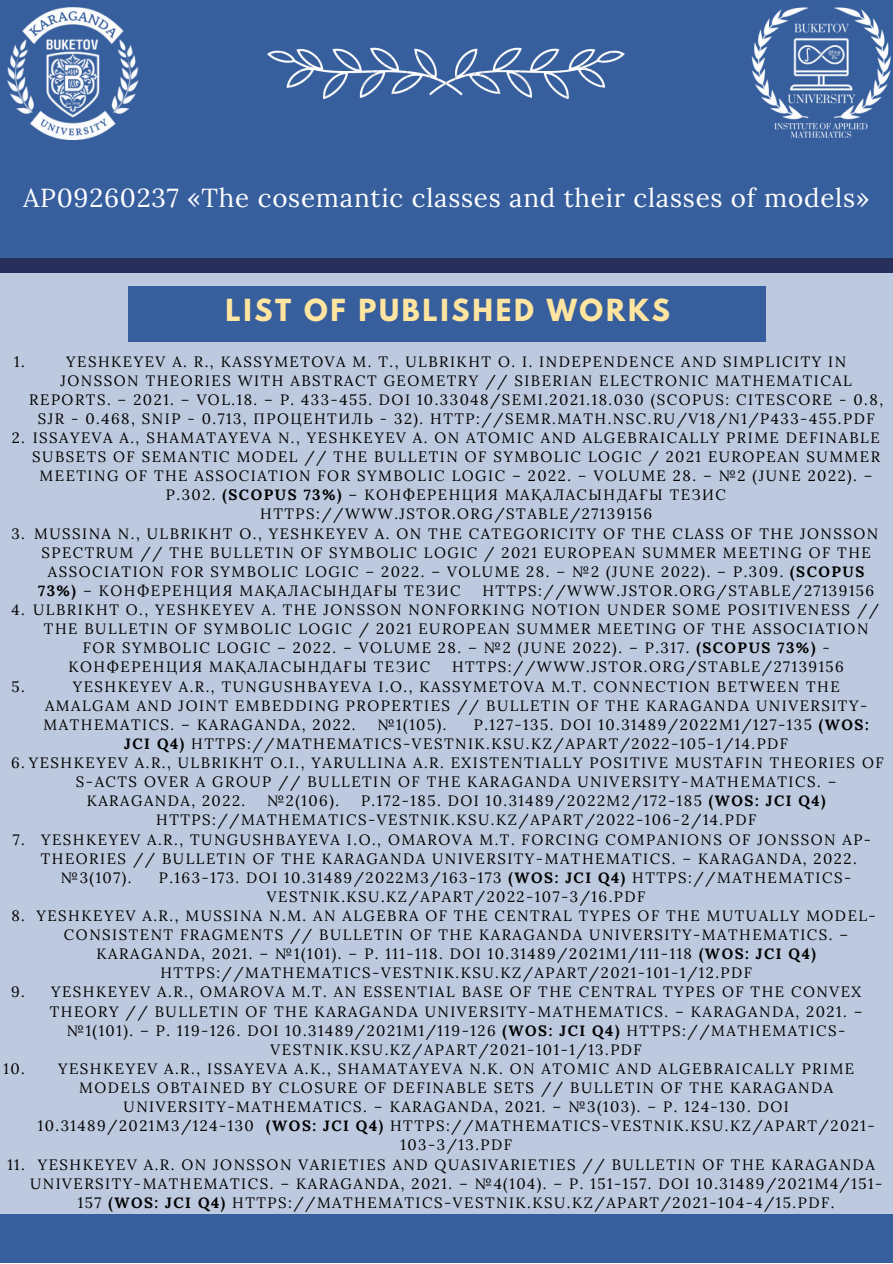
<style>
.page{position:relative;width:893px;height:1264px;background:#fff}
.page>*{position:absolute;margin:0;border:0;box-sizing:border-box;transform-origin:0 0}
.t1{font:700 27px "League Spartan";letter-spacing:.1em;color:#ffe5a0}
.t2{font:25.95px "Lora";letter-spacing:.03em;color:#fff}
.t3{font:15px/19px "Lora";letter-spacing:.1em;color:#000}
.s1{font-weight:700}
</style>
<div class="page">
<div style="left:0;top:0;width:892px;height:1262px;background:#375f9d"></div>
<div style="left:0;top:266px;width:892px;height:947px;background:#bcc9de"></div>
<div style="left:128px;top:286px;width:638px;height:56px;background:#375f9d"></div>
<div style="left:0;top:258px;width:892px;height:14px;background:#27305a"></div>
<img style="left:7px;top:8px;width:132px;height:131px">
<img style="left:751px;top:7px;width:140px;height:131px">
<img style="left:268px;top:47px;width:356px;height:52px">
<h2 class="t2" style="left:23px;top:181px;width:847px">АР09260237 «The cosemantic classes and their classes of models»</h2>
<h1 class="t1" style="left:225px;top:297px;width:446px">LIST OF PUBLISHED WORKS</h1>
<p class="t3" style="left:66px;top:351px;width:781px">YESHKEYEV A. R., KASSYMETOVA M. T., ULBRIKHT O. I. INDEPENDENCE AND SIMPLICITY IN</p>
<p class="t3" style="left:60px;top:370px;width:792px">JONSSON THEORIES WITH ABSTRACT GEOMETRY // SIBERIAN ELECTRONIC MATHEMATICAL</p>
<p class="t3" style="left:29px;top:390px;width:855px">REPORTS. – 2021. – VOL.18. – P. 433-455. DOI 10.33048/SEMI.2021.18.030 (SCOPUS: CITESCORE - 0.8,</p>
<p class="t3" style="left:38px;top:409px;width:838px">SJR - 0.468, SNIP - 0.713, ПРОЦЕНТИЛЬ - 32). HTTP://SEMR.MATH.NSC.RU/V18/N1/P433-455.PDF</p>
<p class="t3" style="left:33px;top:428px;width:848px">ISSAYEVA A., SHAMATAYEVA N., YESHKEYEV A. ON ATOMIC AND ALGEBRAICALLY PRIME DEFINABLE</p>
<p class="t3" style="left:32px;top:447px;width:849px">SUBSETS OF SEMANTIC MODEL // THE BULLETIN OF SYMBOLIC LOGIC / 2021 EUROPEAN SUMMER</p>
<p class="t3" style="left:40px;top:466px;width:834px">MEETING OF THE ASSOCIATION FOR SYMBOLIC LOGIC – 2022. – VOLUME 28. – №2 (JUNE 2022). –</p>
<p class="t3" style="left:166px;top:485px;width:561px">Р.302. <span class="s1">(SCOPUS 73%)</span> – КОНФЕРЕНЦИЯ МАҚАЛАСЫНДАҒЫ ТЕЗИС</p>
<p class="t3" style="left:260px;top:504px;width:393px">HTTPS://WWW.JSTOR.ORG/STABLE/27139156</p>
<p class="t3" style="left:34px;top:523px;width:845px">MUSSINA N., ULBRIKHT O., YESHKEYEV A. ON THE CATEGORICITY OF THE CLASS OF THE JONSSON</p>
<p class="t3" style="left:41px;top:542px;width:830px">SPECTRUM // THE BULLETIN OF SYMBOLIC LOGIC / 2021 EUROPEAN SUMMER MEETING OF THE</p>
<p class="t3" style="left:48px;top:562px;width:818px">ASSOCIATION FOR SYMBOLIC LOGIC – 2022. – VOLUME 28. – №2 (JUNE 2022). – Р.309. <span class="s1">(SCOPUS</span></p>
<p class="t3" style="left:38px;top:581px;width:424px"><span class="s1">73%)</span> – КОНФЕРЕНЦИЯ МАҚАЛАСЫНДАҒЫ ТЕЗИС</p>
<p class="t3" style="left:482px;top:581px;width:393px">HTTPS://WWW.JSTOR.ORG/STABLE/27139156</p>
<p class="t3" style="left:33px;top:600px;width:847px">ULBRIKHT O., YESHKEYEV A. THE JONSSON NONFORKING NOTION UNDER SOME POSITIVENESS //</p>
<p class="t3" style="left:44px;top:619px;width:826px">THE BULLETIN OF SYMBOLIC LOGIC / 2021 EUROPEAN SUMMER MEETING OF THE ASSOCIATION</p>
<p class="t3" style="left:83px;top:638px;width:748px">FOR SYMBOLIC LOGIC – 2022. – VOLUME 28. – №2 (JUNE 2022). – Р.317. <span class="s1">(SCOPUS 73%)</span> -</p>
<p class="t3" style="left:68px;top:657px;width:363px">КОНФЕРЕНЦИЯ МАҚАЛАСЫНДАҒЫ ТЕЗИС</p>
<p class="t3" style="left:452px;top:657px;width:393px">HTTPS://WWW.JSTOR.ORG/STABLE/27139156</p>
<p class="t3" style="left:73px;top:676px;width:768px">YESHKEYEV A.R., TUNGUSHBAYEVA I.O., KASSYMETOVA M.T. CONNECTION BETWEEN THE</p>
<p class="t3" style="left:45px;top:695px;width:823px">AMALGAM AND JOINT EMBEDDING PROPERTIES // BULLETIN OF THE KARAGANDA UNIVERSITY-</p>
<p class="t3" style="left:44px;top:714px;width:313px">MATHEMATICS. – KARAGANDA, 2022.</p>
<p class="t3" style="left:377px;top:714px;width:71px">№1(105).</p>
<p class="t3" style="left:14px;top:351px;width:12px">1.</p>
<p class="t3" style="left:12px;top:428px;width:15px">2.</p>
<p class="t3" style="left:11px;top:523px;width:15px">3.</p>
<p class="t3" style="left:12px;top:600px;width:15px">4.</p>
<p class="t3" style="left:12px;top:676px;width:15px">5.</p>
<p class="t3" style="left:124px;top:714px;width:746px;text-indent:349px">P.127-135. DOI 10.31489/2022M1/127-135 <span class="s1">(WOS:<br>JCI Q4)</span> HTTPS://MATHEMATICS-VESTNIK.KSU.KZ/APART/2022-105-1/14.PDF</p>
<p class="t3" style="left:11px;top:753px;width:873px">6. YESHKEYEV A.R., ULBRIKHT O.I., YARULLINA A.R. EXISTENTIALLY POSITIVE MUSTAFIN THEORIES OF</p>
<p class="t3" style="left:76px;top:772px;width:762px">S-ACTS OVER A GROUP // BULLETIN OF THE KARAGANDA UNIVERSITY-MATHEMATICS. –</p>
<p class="t3" style="left:87px;top:791px;width:160px">KARAGANDA, 2022.</p>
<p class="t3" style="left:267px;top:791px;width:74px">№2(106).</p>
<p class="t3" style="left:361px;top:791px;width:466px">P.172-185. DOI 10.31489/2022M2/172-185 <span class="s1">(WOS: JCI Q4)</span></p>
<p class="t3" style="left:156px;top:810px;width:601px">HTTPS://MATHEMATICS-VESTNIK.KSU.KZ/APART/2022-106-2/14.PDF</p>
<p class="t3" style="left:41px;top:829px;width:831px">YESHKEYEV A.R., TUNGUSHBAYEVA I.O., OMAROVA M.T. FORCING COMPANIONS OF JONSSON AP-</p>
<p class="t3" style="left:41px;top:848px;width:817px">THEORIES // BULLETIN OF THE KARAGANDA UNIVERSITY-MATHEMATICS. – KARAGANDA, 2022.</p>
<p class="t3" style="left:61px;top:867px;width:72px">№3(107).</p>
<p class="t3" style="left:159px;top:867px;width:694px">P.163-173. DOI 10.31489/2022M3/163-173 <span class="s1">(WOS: JCI Q4)</span> HTTPS://MATHEMATICS-</p>
<p class="t3" style="left:267px;top:886px;width:380px">VESTNIK.KSU.KZ/APART/2022-107-3/16.PDF</p>
<p class="t3" style="left:36px;top:906px;width:841px">YESHKEYEV A.R., MUSSINA N.M. AN ALGEBRA OF THE CENTRAL TYPES OF THE MUTUALLY MODEL-</p>
<p class="t3" style="left:64px;top:925px;width:785px">CONSISTENT FRAGMENTS // BULLETIN OF THE KARAGANDA UNIVERSITY-MATHEMATICS. –</p>
<p class="t3" style="left:97px;top:944px;width:720px">KARAGANDA, 2021. – №1(101). – P. 111-118. DOI 10.31489/2021M1/111-118 <span class="s1">(WOS: JCI Q4)</span></p>
<p class="t3" style="left:160px;top:963px;width:593px">HTTPS://MATHEMATICS-VESTNIK.KSU.KZ/APART/2021-101-1/12.PDF</p>
<p class="t3" style="left:51px;top:982px;width:811px">YESHKEYEV A.R., OMAROVA M.T. AN ESSENTIAL BASE OF THE CENTRAL TYPES OF THE CONVEX</p>
<p class="t3" style="left:50px;top:1001px;width:814px">THEORY // BULLETIN OF THE KARAGANDA UNIVERSITY-MATHEMATICS. – KARAGANDA, 2021. –</p>
<p class="t3" style="left:67px;top:1020px;width:780px">№1(101). – P. 119-126. DOI 10.31489/2021M1/119-126 <span class="s1">(WOS: JCI Q4)</span> HTTPS://MATHEMATICS-</p>
<p class="t3" style="left:270px;top:1039px;width:372px">VESTNIK.KSU.KZ/APART/2021-101-1/13.PDF</p>
<p class="t3" style="left:58px;top:1058px;width:797px">YESHKEYEV A.R., ISSAYEVA A.K., SHAMATAYEVA N.K. ON ATOMIC AND ALGEBRAICALLY PRIME</p>
<p class="t3" style="left:79px;top:1077px;width:755px">MODELS OBTAINED BY CLOSURE OF DEFINABLE SETS // BULLETIN OF THE KARAGANDA</p>
<p class="t3" style="left:124px;top:1097px;width:666px">UNIVERSITY-MATHEMATICS. – KARAGANDA, 2021. – №3(103). – P. 124-130. DOI</p>
<p class="t3" style="left:38px;top:1116px;width:838px">10.31489/2021М3/124-130 <span class="s1">(WOS: JCI Q4)</span> HTTPS://MATHEMATICS-VESTNIK.KSU.KZ/APART/2021-</p>
<p class="t3" style="left:400px;top:1135px;width:113px">103-3/13.PDF</p>
<p class="t3" style="left:38px;top:1154px;width:838px">YESHKEYEV A.R. ON JONSSON VARIETIES AND QUASIVARIETIES // BULLETIN OF THE KARAGANDA</p>
<p class="t3" style="left:30px;top:1173px;width:853px">UNIVERSITY-MATHEMATICS. – KARAGANDA, 2021. – №4(104). – P. 151-157. DOI 10.31489/2021M4/151-</p>
<p class="t3" style="left:78px;top:1192px;width:757px">157 <span class="s1">(WOS: JCI Q4)</span> HTTPS://MATHEMATICS-VESTNIK.KSU.KZ/APART/2021-104-4/15.PDF.</p>
<p class="t3" style="left:13px;top:829px;width:14px">7.</p>
<p class="t3" style="left:11px;top:906px;width:15px">8.</p>
<p class="t3" style="left:11px;top:982px;width:15px">9.</p>
<p class="t3" style="left:3px;top:1058px;width:23px">10.</p>
<p class="t3" style="left:7px;top:1154px;width:19px">11.</p>
</div>
